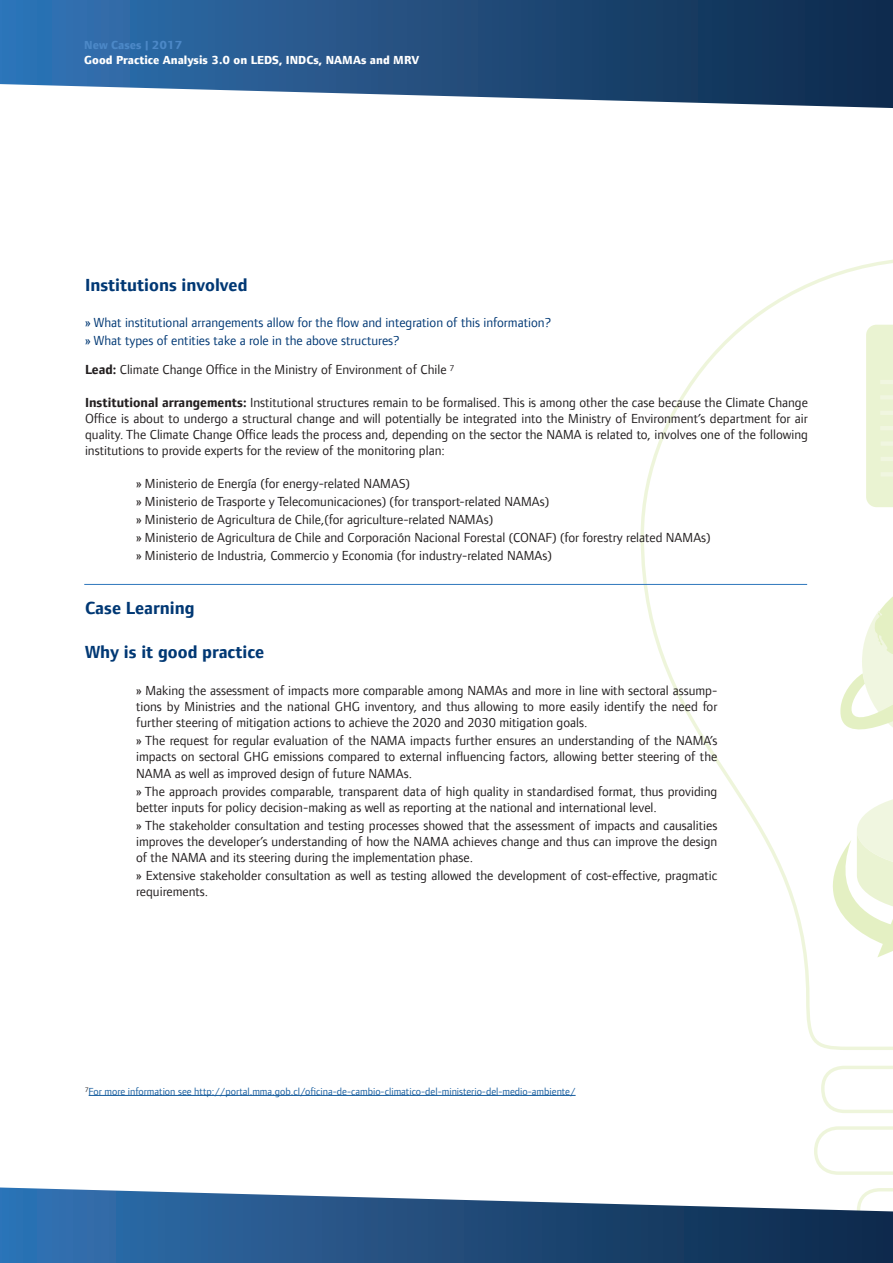
<style>
.page{position:relative;width:893px;height:1263px;background:#fff}
.page>*{position:absolute;margin:0;border:0;box-sizing:border-box;transform-origin:0 0}
.t1{font:700 18px "Foundry Form Sans";color:#013874}
.t2{font:13.5px/16.2px "Foundry Form Sans";color:#231f20;text-align:justify}
.t3{font:13.5px/18px "Foundry Form Sans";color:#013874}
.t4{font:800 12px "Foundry Form Sans";color:#fff}
.t5{font:800 12px "Foundry Form Sans";color:#4c88c7}
.t6{font:10.5px "Foundry Form Sans";color:#175d9e}
.s1{font-weight:700}
</style>
<div class="page">
<svg style="left:641px;top:259px;width:252px;height:791px"></svg>
<svg style="left:814px;top:1126px;width:79px;height:49px"></svg>
<svg style="left:821px;top:1066px;width:72px;height:47px"></svg>
<svg style="left:836px;top:325px;width:57px;height:429px"></svg>
<svg style="left:800px;top:792px;width:93px;height:165px"></svg>
<svg style="left:0;top:0;width:893px;height:108px;background:#38608a"></svg>
<svg style="left:0;top:1187px;width:893px;height:76px"></svg>
<hr style="left:89px;top:1095px;width:487px;height:1px;background:#175d9e">
<hr style="left:84px;top:584px;width:723px;height:1px;background:#2e76bc">
<p class="t5" style="left:84px;top:38px;width:100px">New Cases | 2017</p>
<p class="t4" style="left:84px;top:53px;width:336px">Good Practice Analysis 3.0 on LEDS, INDCs, NAMAs and MRV</p>
<h1 class="t1" style="left:85px;top:274px;width:164px">Institutions involved</h1>
<p class="t3" style="left:85px;top:313px;width:468px">» What institutional arrangements allow for the flow and integration of this information? » What types of entities take a role in the above structures?</p>
<p class="t2" style="left:85px;top:362px;width:371px"><span class="s1">Lead:</span> Climate Change Office in the Ministry of Environment of Chile <sup>7</sup></p>
<p class="t2" style="left:85px;top:394px;width:724px"><span class="s1">Institutional arrangements:</span> Institutional structures remain to be formalised. This is among other the case because the Climate Change Office is about to undergo a structural change and will potentially be integrated into the Ministry of Environment’s department for air quality. The Climate Change Office leads the process and, depending on the sector the NAMA is related to, involves one of the following institutions to provide experts for the review of the monitoring plan:</p>
<p class="t2" style="left:136px;top:475px;width:576px;line-height:18px;text-align:left">» Ministerio de Energía (for energy-related NAMAS)<br>» Ministerio de Trasporte y Telecomunicaciones) (for transport-related NAMAs)<br>» Ministerio de Agricultura de Chile,(for agriculture-related NAMAs)<br>» Ministerio de Agricultura de Chile and Corporación Nacional Forestal (CONAF) (for forestry related NAMAs) » Ministerio de Industria, Commercio y Economia (for industry-related NAMAs)</p>
<h1 class="t1" style="left:85px;top:598px;width:111px">Case Learning</h1>
<h1 class="t1" style="left:85px;top:641px;width:181px">Why is it good practice</h1>
<p class="t2" style="left:136px;top:682px;width:583px">» Making the assessment of impacts more comparable among NAMAs and more in line with sectoral assump&shy;tions by Ministries and the national GHG inventory, and thus allowing to more easily identify the need for further steering of mitigation actions to achieve the 2020 and 2030 mitigation goals.</p>
<p class="t2" style="left:136px;top:733px;width:583px">» The request for regular evaluation of the NAMA impacts further ensures an understanding of the NAMA’s impacts on sectoral GHG emissions compared to external influencing factors, allowing better steering of the NAMA as well as improved design of future NAMAs.</p>
<p class="t2" style="left:136px;top:783px;width:583px">» The approach provides comparable, transparent data of high quality in standardised format, thus providing better inputs for policy decision-making as well as reporting at the national and international level.</p>
<p class="t2" style="left:136px;top:817px;width:583px">» The stakeholder consultation and testing processes showed that the assessment of impacts and causalities improves the developer’s understanding of how the NAMA achieves change and thus can improve the design of the NAMA and its steering during the implementation phase.</p>
<p class="t2" style="left:136px;top:868px;width:583px">» Extensive stakeholder consultation as well as testing allowed the development of cost-effective, pragmatic requirements.</p>
<p class="t6" style="left:85px;top:1085px;width:492px"><sup>7</sup>For more information see http://portal.mma.gob.cl/oficina-de-cambio-climatico-del-ministerio-del-medio-ambiente/</p>
</div>
